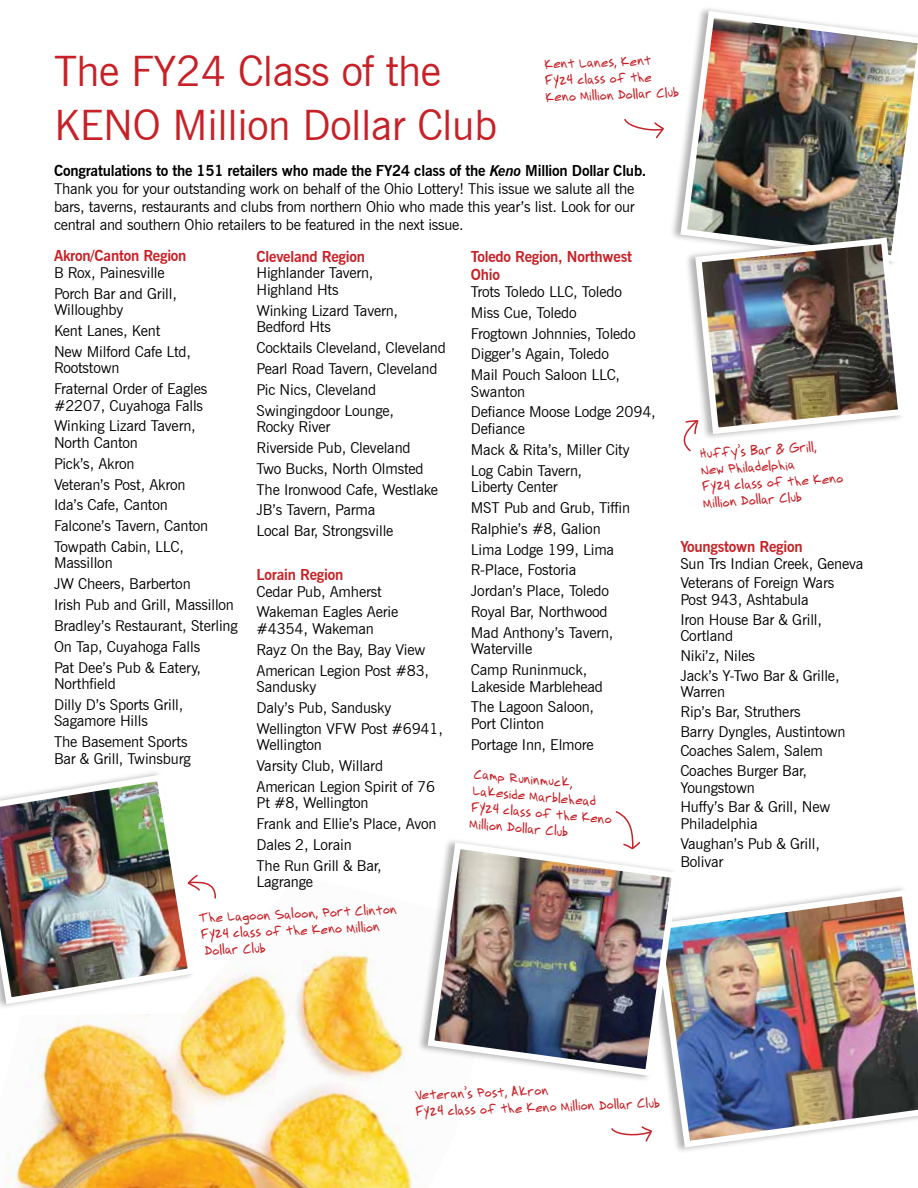
<style>
.page{position:relative;width:918px;height:1188px;background:#fff}
.page>*{position:absolute;margin:0;border:0;box-sizing:border-box;transform-origin:0 0}
.t1{font:42px/54px "News Gothic BT";letter-spacing:-.01em;color:#c72127}
.t2{font:15px/20.9px "News Gothic BT";letter-spacing:-.01em;color:#000}
.t3{font:700 15px/18px "News Gothic BT";letter-spacing:-.015em;color:#c72127}
.t4{font:13.5px/16.5px "Printhouse";color:#c72127}
.s1{font-weight:700}
.s2{font-weight:700;font-style:italic}
</style>
<div class="page">
<img style="left:667px;top:887px;width:251px;height:264px">
<img style="left:5px;top:952px;width:407px;height:236px">
<svg style="left:683px;top:438px;width:8px;height:14px"></svg>
<img style="left:0;top:772px;width:198px;height:236px">
<div style="left:417px;top:838px;width:262px;height:244px;background:#fcfcfc"></div>
<img style="left:424px;top:841px;width:258px;height:238px">
<svg style="left:186px;top:874px;width:30px;height:25px"></svg>
<svg style="left:614px;top:811px;width:28px;height:40px"></svg>
<div style="left:670px;top:6px;width:248px;height:263px;background:#000;opacity:.3"></div>
<img style="left:677px;top:7px;width:241px;height:258px">
<svg style="left:611px;top:1126px;width:41px;height:16px"></svg>
<svg style="left:624px;top:119px;width:40px;height:20px"></svg>
<div style="left:684px;top:232px;width:221px;height:208px;background:#000;opacity:.3"></div>
<img style="left:692px;top:234px;width:216px;height:203px">
<h1 class="t1" style="left:54px;top:44px;width:444px">The FY24 Class of the<br>KENO Million Dollar Club</h1>
<p class="t2" style="left:54px;top:161px;width:594px;line-height:18px"><span class="s1">Congratulations to the 151 retailers who made the FY24 class of the</span> <span class="s2">Keno</span> <span class="s1">Million Dollar Club.<br></span>Thank you for your outstanding work on behalf of the Ohio Lottery! This issue we salute all the bars, taverns, restaurants and clubs from northern Ohio who made this year’s list. Look for our central and southern Ohio retailers to be featured in the next issue.</p>
<p class="t4" style="left:544px;top:55px;width:135px;rotate:-2deg">Kent Lanes, Kent<br>FY24 class of the<br>Keno Million Dollar Club</p>
<p class="t3" style="left:54px;top:247px;width:134px">Akron/Canton Region</p>
<p class="t2" style="left:54px;top:262px;width:124px">B Rox, Painesville<br>Porch Bar and Grill,</p>
<p class="t2" style="left:54px;top:299px;width:139px">Willoughby<br>Kent Lanes, Kent<br>New Milford Cafe Ltd,</p>
<p class="t2" style="left:54px;top:357px;width:155px">Rootstown<br>Fraternal Order of Eagles</p>
<p class="t2" style="left:54px;top:395px;width:151px">#2207, Cuyahoga Falls<br>Winking Lizard Tavern,</p>
<p class="t2" style="left:54px;top:432px;width:156px">North Canton<br>Pick’s, Akron<br>Veteran’s Post, Akron<br>Ida’s Cafe, Canton<br>Falcone’s Tavern, Canton<br>Towpath Cabin, LLC,</p>
<p class="t2" style="left:54px;top:553px;width:185px">Massillon<br>JW Cheers, Barberton<br>Irish Pub and Grill, Massillon<br>Bradley’s Restaurant, Sterling<br>On Tap, Cuyahoga Falls<br>Pat Dee’s Pub &amp; Eatery,</p>
<p class="t2" style="left:54px;top:673px;width:131px">Northfield<br>Dilly D’s Sports Grill,</p>
<p class="t2" style="left:54px;top:711px;width:135px">Sagamore Hills<br>The Basement Sports</p>
<p class="t2" style="left:54px;top:748px;width:138px">Bar &amp; Grill, Twinsburg</p>
<p class="t3" style="left:256px;top:248px;width:110px">Cleveland Region</p>
<p class="t2" style="left:256px;top:265px;width:118px;line-height:16.5px">Highlander Tavern,<br>Highland Hts</p>
<p class="t2" style="left:256px;top:302px;width:143px;line-height:16.5px">Winking Lizard Tavern,<br>Bedford Hts</p>
<p class="t2" style="left:256px;top:337px;width:191px">Cocktails Cleveland, Cleveland<br>Pearl Road Tavern, Cleveland<br>Pic Nics, Cleveland<br>Swingingdoor Lounge,</p>
<p class="t2" style="left:256px;top:416px;width:183px">Rocky River<br>Riverside Pub, Cleveland<br>Two Bucks, North Olmsted<br>The Ironwood Cafe, Westlake<br>JB’s Tavern, Parma<br>Local Bar, Strongsville</p>
<p class="t3" style="left:256px;top:566px;width:88px">Lorain Region</p>
<p class="t2" style="left:256px;top:581px;width:143px">Cedar Pub, Amherst<br>Wakeman Eagles Aerie</p>
<p class="t2" style="left:256px;top:618px;width:174px">#4354, Wakeman<br>Rayz On the Bay, Bay View<br>American Legion Post #83,</p>
<p class="t2" style="left:256px;top:676px;width:188px">Sandusky<br>Daly’s Pub, Sandusky<br>Wellington VFW Post #6941,</p>
<p class="t2" style="left:256px;top:734px;width:180px">Wellington<br>Varsity Club, Willard<br>American Legion Spirit of 76</p>
<p class="t2" style="left:256px;top:792px;width:182px">Pt #8, Wellington<br>Frank and Ellie’s Place, Avon<br>Dales 2, Lorain<br>The Run Grill &amp; Bar,</p>
<p class="t2" style="left:256px;top:871px;width:58px">Lagrange</p>
<p class="t4" style="left:198px;top:910px;width:200px;rotate:-3deg">The Lagoon Saloon, Port Clinton<br>FY24 class of the Keno Million<br>Dollar Club</p>
<p class="t3" style="left:471px;top:248px;width:163px">Toledo Region, Northwest<br>Ohio</p>
<p class="t2" style="left:471px;top:281px;width:166px">Trots Toledo LLC, Toledo<br>Miss Cue, Toledo<br>Frogtown Johnnies, Toledo<br>Digger’s Again, Toledo<br>Mail Pouch Saloon LLC,</p>
<p class="t2" style="left:471px;top:381px;width:186px">Swanton<br>Defiance Moose Lodge 2094,</p>
<p class="t2" style="left:471px;top:418px;width:160px">Defiance<br>Mack &amp; Rita’s, Miller City<br>Log Cabin Tavern,</p>
<p class="t2" style="left:471px;top:476px;width:161px">Liberty Center<br>MST Pub and Grub, Tiffin<br>Ralphie’s #8, Galion<br>Lima Lodge 199, Lima<br>R-Place, Fostoria<br>Jordan’s Place, Toledo<br>Royal Bar, Northwood<br>Mad Anthony’s Tavern,</p>
<p class="t2" style="left:471px;top:639px;width:118px">Waterville<br>Camp Runinmuck,</p>
<p class="t2" style="left:471px;top:676px;width:134px">Lakeside Marblehead<br>The Lagoon Saloon,</p>
<p class="t2" style="left:471px;top:713px;width:124px">Port Clinton<br>Portage Inn, Elmore</p>
<p class="t4" style="left:475px;top:765px;width:143px;rotate:5deg">Camp Runinmuck,<br>Lakeside Marblehead<br>FY24 class of the Keno<br>Million Dollar Club</p>
<p class="t4" style="left:700px;top:444px;width:143px;rotate:-3deg">Huffy’s Bar &amp; Grill,<br>New Philadelphia<br>FY24 class of the Keno<br>Million Dollar Club</p>
<p class="t3" style="left:680px;top:538px;width:124px">Youngstown Region</p>
<p class="t2" style="left:680px;top:553px;width:185px;line-height:19.8px">Sun Trs Indian Creek, Geneva<br>Veterans of Foreign Wars</p>
<p class="t2" style="left:680px;top:590px;width:143px;line-height:19.8px">Post 943, Ashtabula<br>Iron House Bar &amp; Grill,</p>
<p class="t2" style="left:680px;top:626px;width:161px;line-height:19.8px">Cortland<br>Niki’z, Niles<br>Jack’s Y-Two Bar &amp; Grille,</p>
<p class="t2" style="left:680px;top:682px;width:167px;line-height:19.8px">Warren<br>Rip’s Bar, Struthers<br>Barry Dyngles, Austintown<br>Coaches Salem, Salem<br>Coaches Burger Bar,</p>
<p class="t2" style="left:680px;top:777px;width:152px;line-height:19.8px">Youngstown<br>Huffy’s Bar &amp; Grill, New</p>
<p class="t2" style="left:680px;top:813px;width:141px;line-height:19.8px">Philadelphia<br>Vaughan’s Pub &amp; Grill,</p>
<p class="t2" style="left:680px;top:851px;width:45px">Bolivar</p>
<p class="t4" style="left:415px;top:1086px;width:246px;rotate:-2deg">Veteran’s Post, Akron<br>FY24 class of the Keno Million Dollar Club</p>
</div>
